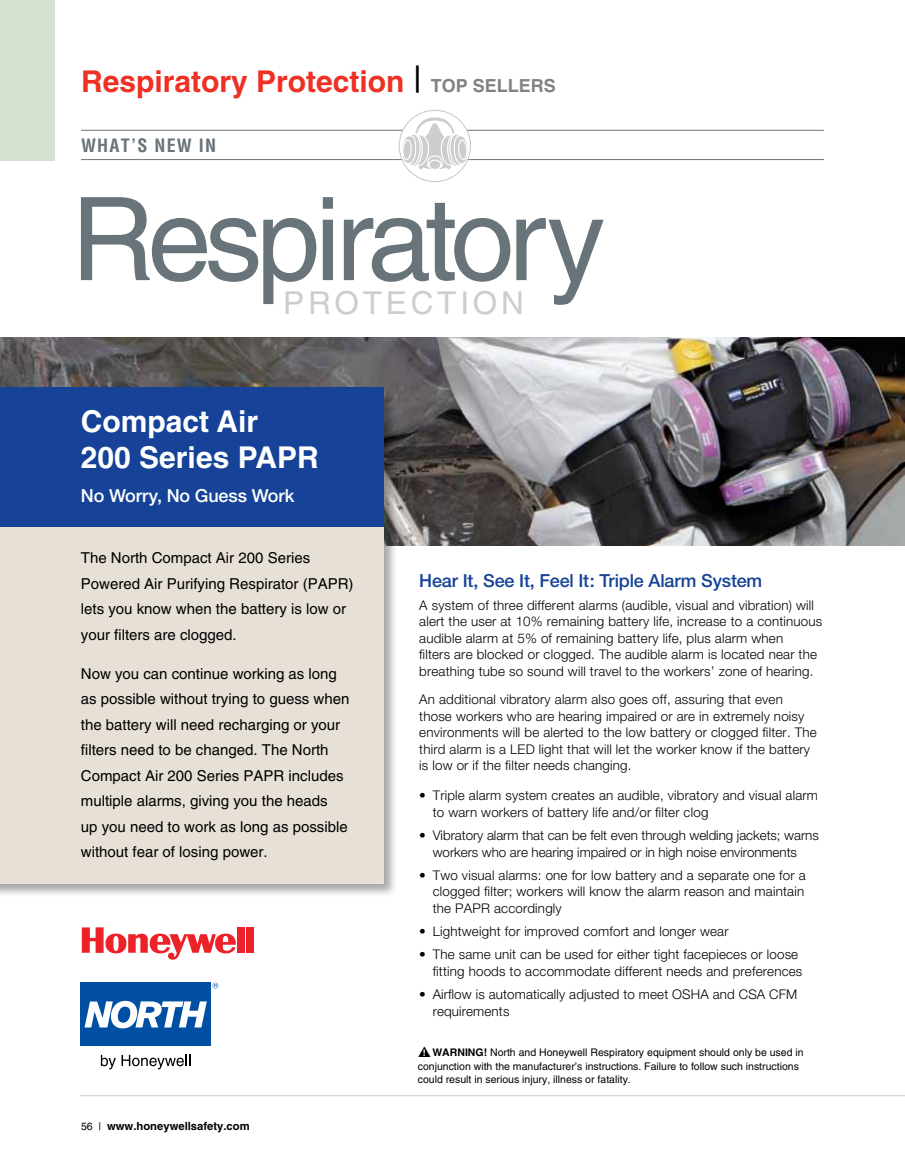
<style>
.page{position:relative;width:905px;height:1175px;background:#fff}
.page>*{position:absolute;margin:0;border:0;box-sizing:border-box;transform-origin:0 0}
.t1{font:115.5px "Helvetica";letter-spacing:-.055em;color:#68737a}
.t2{font:31.5px "Helvetica";color:#cbcdce}
.t3{font:700 30px "Helvetica";color:#ee3124}
.t4{font:700 30px/36px "Helvetica";color:#fff}
.t5{font:500 18px "Helvetica Neue";letter-spacing:-.01em;color:#164397}
.t6{font:500 18px "Helvetica Neue";letter-spacing:-.01em;color:#fff}
.t7{font:700 condensed 18px "Helvetica";letter-spacing:.07em;color:#68737a}
.t8{font:15px/25.5px "Helvetica";color:#000}
.t9{font:300 13.35px/16.5px "Helvetica Neue";letter-spacing:.015em;color:#000}
.t10{font:300 13.35px/16.5px "Helvetica Neue";letter-spacing:-.005em;color:#000}
.t11{font:700 11.25px "Helvetica";color:#000}
.t12{font:10.5px/13.5px "Helvetica";color:#000}
.s1{font-weight:400;font-size:36px;color:#000}
.s2{font-size:18px;color:#808285}
.s3{font-weight:400;font-size:10.5px}
.s4{font-weight:700;font-size:9px;color:#fff}
.s5{font-weight:700}
</style>
<div class="page">
<img style="left:0;top:337px;width:904px;height:209px">
<hr style="left:81px;top:130px;width:743px;height:1px;background:#68737a">
<hr style="left:81px;top:159px;width:743px;height:1px;background:#68737a">
<svg style="left:101px;top:1054px;width:89px;height:15px"></svg>
<div style="left:81px;top:982px;width:130px;height:64px;background:#004fa3"></div>
<div style="left:111px;top:1000px;width:26px;height:28px;background:#fff;border-radius:12px"></div>
<svg style="left:85px;top:1001px;width:28px;height:26px"></svg>
<div style="left:118px;top:1006px;width:12px;height:16px;background:#004fa3;border-radius:6px"></div>
<svg style="left:135px;top:1001px;width:72px;height:26px"></svg>
<svg style="left:212px;top:982px;width:6px;height:6px"></svg>
<hr style="left:80px;top:1095px;width:824px;height:1px;background:#cbcdce">
<svg style="left:402px;top:117px;width:66px;height:53px"></svg>
<div style="left:459px;top:141px;width:7px;height:18px;background:#cbcdce;border-radius:50%"></div>
<div style="left:398px;top:110px;width:73px;height:72px;border:1px solid #cbcdce;border-radius:50%"></div>
<div style="left:0;top:390px;width:398px;height:508px;background:#000;opacity:.35"></div>
<div style="left:0;top:391px;width:383px;height:492px;background:#e7e0d6"></div>
<div style="left:0;top:387px;width:383px;height:139px;background:#164397"></div>
<svg style="left:82px;top:927px;width:154px;height:32px"></svg>
<div style="left:238px;top:927px;width:7px;height:25px;background:#ed2128"></div>
<div style="left:247px;top:927px;width:7px;height:25px;background:#ed2128"></div>
<div style="left:0;top:0;width:54px;height:160px;background:#d4e1d0"></div>
<h3 class="t3" style="left:81px;top:63px;width:476px">Respiratory Protection <span class="s1">|</span> <span class="s2">TOP SELLERS</span></h3>
<h3 class="t7" style="left:81px;top:134px;width:134px">WHAT’S NEW IN</h3>
<h1 class="t1" style="left:71px;top:172px;width:535px">Respiratory</h1>
<h2 class="t2" style="left:283px;top:285px;width:237px">Protection</h2>
<h3 class="t4" style="left:81px;top:403px;width:239px">Compact Air<br>200 Series PAPR</h3>
<h3 class="t6" style="left:81px;top:484px;width:215px">No Worry, No Guess Work</h3>
<p class="t8" style="left:81px;top:545px;width:274px">The North Compact Air 200 Series Powered Air Purifying Respirator (PAPR) lets you know when the battery is low or your filters are clogged.</p>
<p class="t8" style="left:81px;top:660px;width:270px">Now you can continue working as long as possible without trying to guess when the battery will need recharging or your filters need to be changed. The North Compact Air 200 Series PAPR includes multiple alarms, giving you the heads<br>up you need to work as long as possible without fear of losing power.</p>
<p class="t11" style="left:81px;top:1118px;width:170px"><span class="s3">56 |</span> www.honeywellsafety.com</p>
<h3 class="t5" style="left:419px;top:569px;width:344px">Hear It, See It, Feel It: Triple Alarm System</h3>
<p class="t9" style="left:419px;top:596px;width:404px">A system of three different alarms (audible, visual and vibration) will alert the user at 10% remaining battery life, increase to a continuous audible alarm at 5% of remaining battery life, plus alarm when<br>filters are blocked or clogged. The audible alarm is located near the breathing tube so sound will travel to the workers’ zone of hearing.</p>
<p class="t9" style="left:419px;top:691px;width:399px">An additional vibratory alarm also goes off, assuring that even those workers who are hearing impaired or are in extremely noisy environments will be alerted to the low battery or clogged filter. The third alarm is a LED light that will let the worker know if the battery is low or if the filter needs changing.</p>
<p class="t9" style="left:433px;top:787px;width:387px;text-indent:-13px">• Triple alarm system creates an audible, vibratory and visual alarm to warn workers of battery life and/or filter clog</p>
<p class="t10" style="left:433px;top:826px;width:387px;text-indent:-13px">• Vibratory alarm that can be felt even through welding jackets; warns workers who are hearing impaired or in high noise environments</p>
<p class="t9" style="left:433px;top:866px;width:374px;text-align:justify;text-indent:-13px">• Two visual alarms: one for low battery and a separate one for a clogged filter; workers will know the alarm reason and maintain the PAPR accordingly</p>
<p class="t9" style="left:419px;top:922px;width:311px">• Lightweight for improved comfort and longer wear</p>
<p class="t9" style="left:433px;top:946px;width:371px;text-indent:-13px">• The same unit can be used for either tight facepieces or loose fitting hoods to accommodate different needs and preferences</p>
<p class="t9" style="left:433px;top:985px;width:366px;text-indent:-13px">• Airflow is automatically adjusted to meet OSHA and CSA CFM requirements</p>
<p class="t12" style="left:418px;top:1045px;width:387px">▲<span class="s4">!</span> <span class="s5">WARNING!</span> North and Honeywell Respiratory equipment should only be used in conjunction with the manufacturer’s instructions. Failure to follow such instructions could result in serious injury, illness or fatality.</p>
</div>
